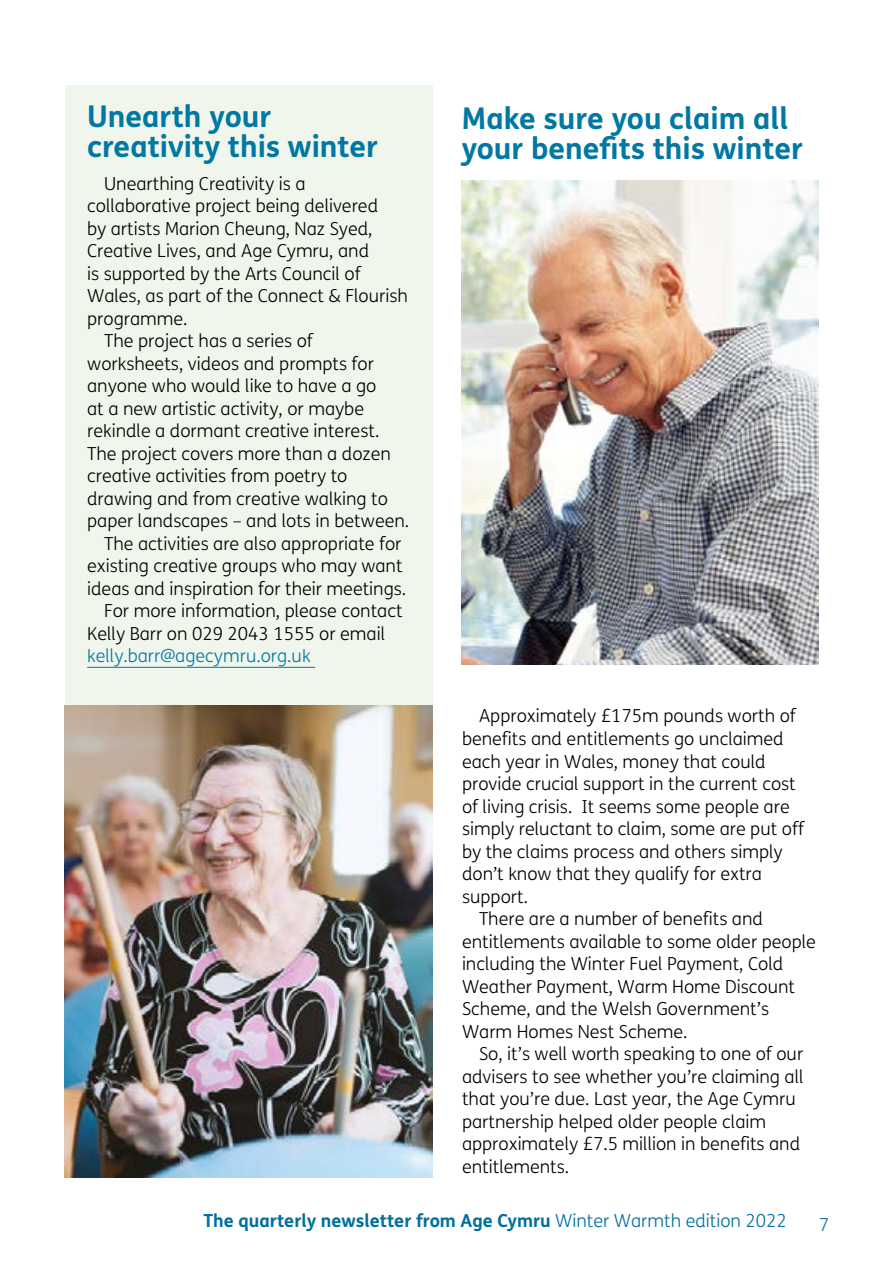
<style>
.page{position:relative;width:893px;height:1263px;background:#fff}
.page>*{position:absolute;margin:0;border:0;box-sizing:border-box;transform-origin:0 0}
.t1{font:700 30px/30px "FS Me";color:#0078a3}
.t2{font:300 18px "FS Me";color:#000}
.t3{font:700 18px "FS Me";color:#006f9e}
.t4{font:300 18px "FS Me";color:#0078a3}
.t5{font:300 18px "FS Me";color:#006f9e}
.s1{font-weight:300}
</style>
<div class="page">
<div style="left:65px;top:85px;width:368px;height:1093px;background:#f1f6ec"></div>
<img style="left:65px;top:706px;width:368px;height:472px">
<hr style="left:87px;top:667px;width:228px;height:1px;background:#0078a3">
<img style="left:461px;top:181px;width:358px;height:483px">
<h1 class="t1" style="left:87px;top:100px;width:292px">Unearth your creativity this winter</h1>
<p class="t2" style="left:104px;top:173px;width:203px">Unearthing Creativity is a</p>
<p class="t2" style="left:87px;top:196px;width:292px">collaborative project being delivered</p>
<p class="t2" style="left:87px;top:218px;width:287px">by artists Marion Cheung, Naz Syed,</p>
<p class="t2" style="left:87px;top:241px;width:283px">Creative Lives, and Age Cymru, and</p>
<p class="t2" style="left:87px;top:263px;width:275px">is supported by the Arts Council of</p>
<p class="t2" style="left:87px;top:286px;width:322px">Wales, as part of the Connect &amp; Flourish</p>
<p class="t2" style="left:87px;top:308px;width:102px">programme.</p>
<p class="t2" style="left:104px;top:331px;width:210px">The project has a series of</p>
<p class="t2" style="left:87px;top:353px;width:288px">worksheets, videos and prompts for</p>
<p class="t2" style="left:87px;top:376px;width:291px">anyone who would like to have a go</p>
<p class="t2" style="left:87px;top:398px;width:278px">at a new artistic activity, or maybe</p>
<p class="t2" style="left:87px;top:421px;width:294px">rekindle a dormant creative interest.</p>
<p class="t2" style="left:87px;top:443px;width:305px">The project covers more than a dozen</p>
<p class="t2" style="left:87px;top:466px;width:262px">creative activities from poetry to</p>
<p class="t2" style="left:87px;top:488px;width:302px">drawing and from creative walking to</p>
<p class="t2" style="left:87px;top:511px;width:324px">paper landscapes – and lots in between.</p>
<p class="t2" style="left:104px;top:533px;width:299px">The activities are also appropriate for</p>
<p class="t2" style="left:87px;top:556px;width:317px">existing creative groups who may want</p>
<p class="t2" style="left:87px;top:578px;width:321px">ideas and inspiration for their meetings.</p>
<p class="t2" style="left:104px;top:601px;width:300px">For more information, please contact</p>
<p class="t2" style="left:87px;top:623px;width:299px">Kelly Barr on 029 2043 1555 or email</p>
<p class="t4" style="left:87px;top:646px;width:225px">kelly.barr@agecymru.org.uk</p>
<h1 class="t1" style="left:461px;top:102px;width:343px">Make sure you claim all your benefits this winter</h1>
<p class="t2" style="left:479px;top:706px;width:318px">Approximately £175m pounds worth of</p>
<p class="t2" style="left:462px;top:728px;width:323px">benefits and entitlements go unclaimed</p>
<p class="t2" style="left:462px;top:751px;width:305px">each year in Wales, money that could</p>
<p class="t2" style="left:462px;top:773px;width:335px">provide crucial support in the current cost</p>
<p class="t2" style="left:462px;top:796px;width:329px">of living crisis. It seems some people are</p>
<p class="t2" style="left:462px;top:818px;width:343px">simply reluctant to claim, some are put off</p>
<p class="t2" style="left:462px;top:841px;width:322px">by the claims process and others simply</p>
<p class="t2" style="left:462px;top:863px;width:301px">don’t know that they qualify for extra</p>
<p class="t2" style="left:462px;top:886px;width:67px">support.</p>
<p class="t2" style="left:479px;top:908px;width:285px">There are a number of benefits and</p>
<p class="t2" style="left:462px;top:931px;width:355px">entitlements available to some older people</p>
<p class="t2" style="left:462px;top:953px;width:323px">including the Winter Fuel Payment, Cold</p>
<p class="t2" style="left:462px;top:976px;width:335px">Weather Payment, Warm Home Discount</p>
<p class="t2" style="left:462px;top:998px;width:309px">Scheme, and the Welsh Government’s</p>
<p class="t2" style="left:462px;top:1021px;width:227px">Warm Homes Nest Scheme.</p>
<p class="t2" style="left:479px;top:1043px;width:326px">So, it’s well worth speaking to one of our</p>
<p class="t2" style="left:462px;top:1066px;width:343px">advisers to see whether you’re claiming all</p>
<p class="t2" style="left:462px;top:1088px;width:335px">that you’re due. Last year, the Age Cymru</p>
<p class="t2" style="left:462px;top:1111px;width:306px">partnership helped older people claim</p>
<p class="t2" style="left:462px;top:1133px;width:340px">approximately £7.5 million in benefits and</p>
<p class="t2" style="left:462px;top:1156px;width:109px">entitlements.</p>
<p class="t3" style="left:204px;top:1207px;width:585px">The quarterly newsletter from Age Cymru <span class="s1">Winter Warmth edition 2022</span></p>
<p class="t5" style="left:819px;top:1214px;width:12px">7</p>
</div>
